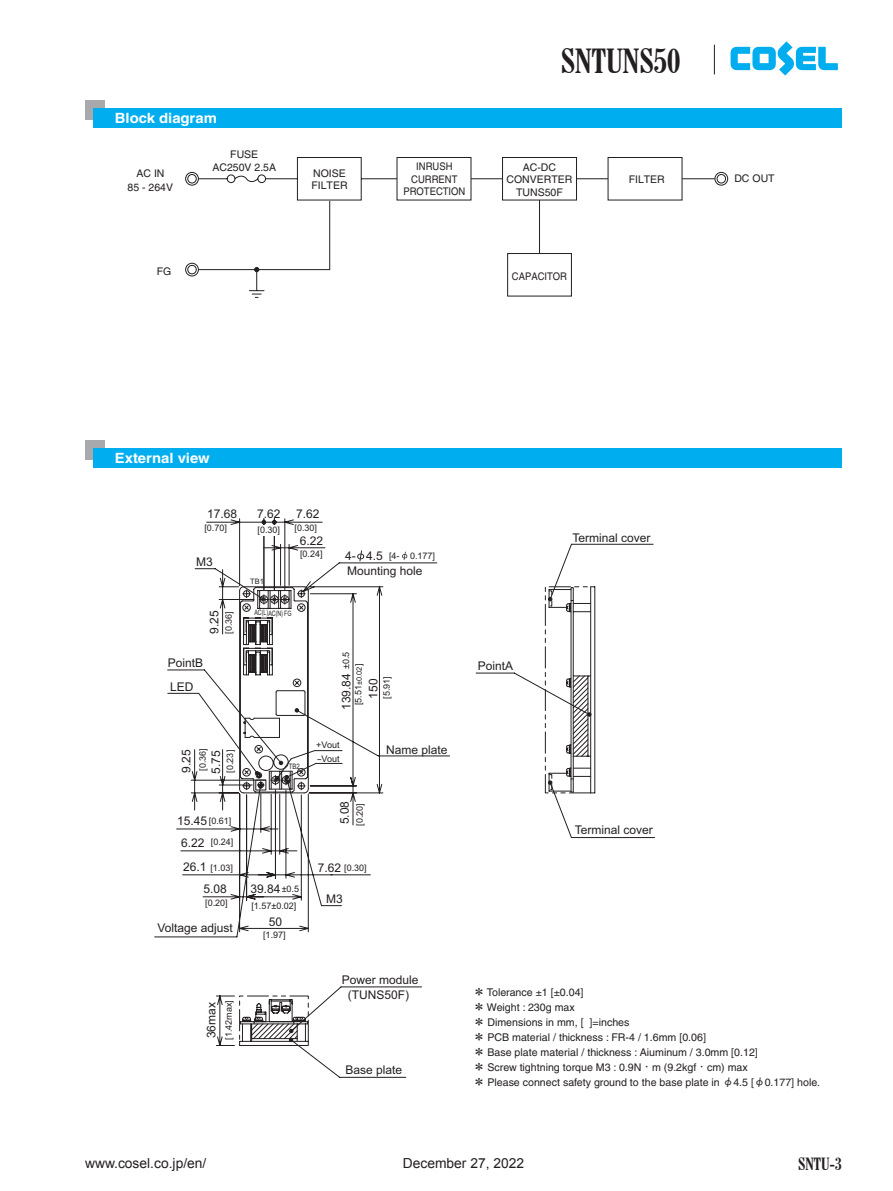
<style>
.page{position:relative;width:893px;height:1191px;background:#fff}
.page>*{position:absolute;margin:0;border:0;box-sizing:border-box;transform-origin:0 0}
.t1{font:700 condensed 34.05px "Century Schoolbook BT";color:#231f20}
.t2{font:700 condensed 17.25px "Century Schoolbook BT";color:#231f20}
.t3{font:700 14.1px "Helvetica";color:#fff;scale:1.05 1}
.t4{font:13.8px "Arial";color:#231f20}
.t5{font:12px/21.9px "Arial";color:#231f20;text-align:center}
.t6{font:10.65px/14.9px "Helvetica";color:#231f20}
.t7{font:10.5px/12.6px "Helvetica";color:#231f20;text-align:center}
.t8{font:10.5px/12.6px "Helvetica";color:#231f20;text-align:center;scale:.9 1}
.t9{font:9px/16.5px "Arial";color:#231f20}
.t10{font:9px "Arial";color:#231f20;scale:1.5 1}
.t11{font:7.5px "Arial";color:#231f20;scale:.7 1}
.t12{font:7.5px "Arial";color:#231f20}
.t13{font:7.5px "Arial";color:#231f20;scale:.8 1}
.s1{font-size:9px}
.s2{font-family:"COSEL"}
</style>
<div class="page">
<svg style="left:730px;top:41px;width:108px;height:35px"></svg>
<svg style="left:714px;top:45px;width:1px;height:29px"></svg>
<div style="left:85px;top:440px;width:19px;height:19px;background:#a8a9ad"></div>
<div style="left:94px;top:449px;width:748px;height:19px;background:#00aeef"></div>
<svg style="left:154px;top:543px;width:501px;height:534px"></svg>
<svg style="left:548px;top:597px;width:4px;height:4px"></svg>
<svg style="left:588px;top:712px;width:3px;height:4px"></svg>
<svg style="left:239px;top:1016px;width:70px;height:30px"></svg>
<svg style="left:243px;top:782px;width:7px;height:7px"></svg>
<svg style="left:195px;top:518px;width:128px;height:86px"></svg>
<div style="left:257px;top:525px;width:22px;height:11px;background:#fff"></div>
<svg style="left:357px;top:550px;width:7px;height:11px"></svg>
<svg style="left:402px;top:552px;width:5px;height:8px"></svg>
<svg style="left:251px;top:675px;width:337px;height:364px"></svg>
<div style="left:85px;top:100px;width:19px;height:19px;background:#a8a9ad"></div>
<div style="left:94px;top:108px;width:748px;height:20px;background:#00aeef"></div>
<svg style="left:199px;top:157px;width:515px;height:139px"></svg>
<svg style="left:397px;top:157px;width:285px;height:43px"></svg>
<svg style="left:185px;top:172px;width:14px;height:14px"></svg>
<svg style="left:714px;top:172px;width:14px;height:14px"></svg>
<svg style="left:185px;top:200px;width:145px;height:98px"></svg>
<h3 class="t3" style="left:115px;top:109px;width:99px">Block diagram</h3>
<p class="t7" style="left:137px;top:167px;width:30px">AC IN</p>
<p class="t7" style="left:128px;top:181px;width:47px">85 - 264V</p>
<p class="t7" style="left:157px;top:264px;width:16px">FG</p>
<p class="t7" style="left:212px;top:148px;width:65px">FUSE<br>AC250V 2.5A</p>
<h1 class="t1" style="left:561px;top:40px;width:121px">SNTUNS50</h1>
<p class="t8" style="left:403px;top:160px;width:70px">INRUSH<br>CURRENT<br>PROTECTION</p>
<p class="t7" style="left:507px;top:160px;width:67px">AC-DC<br>CONVERTER<br>TUNS50F</p>
<p class="t7" style="left:311px;top:167px;width:38px;text-align:left">NOISE<br>FILTER</p>
<p class="t7" style="left:629px;top:172px;width:38px">FILTER</p>
<p class="t8" style="left:512px;top:269px;width:63px">CAPACITOR</p>
<p class="t7" style="left:734px;top:172px;width:42px">DC OUT</p>
<h3 class="t3" style="left:115px;top:449px;width:92px">External view</h3>
<p class="t5" style="left:207px;top:503px;width:32px">17.68</p>
<p class="t5" style="left:257px;top:503px;width:25px">7.62</p>
<p class="t5" style="left:296px;top:503px;width:25px">7.62</p>
<p class="t5" style="left:300px;top:530px;width:25px">6.22</p>
<p class="t9" style="left:204px;top:520px;width:24px">[0.70]</p>
<p class="t9" style="left:295px;top:520px;width:24px">[0.30]</p>
<p class="t9" style="left:258px;top:521px;width:24px">[0.30]</p>
<p class="t5" style="left:196px;top:550px;width:18px">M3</p>
<p class="t5" style="left:203px;top:633px;width:25px;rotate:-90deg">9.25</p>
<p class="t9" style="left:220px;top:633px;width:24px;rotate:-90deg">[0.36]</p>
<p class="t5" style="left:168px;top:652px;width:37px">PointB</p>
<p class="t5" style="left:170px;top:676px;width:25px">LED</p>
<p class="t12" style="left:250px;top:576px;width:15px">TB1</p>
<p class="t9" style="left:300px;top:545px;width:24px">[0.24]</p>
<p class="t11" style="left:254px;top:608px;width:54px">AC(L)AC(N) FG</p>
<p class="t5" style="left:345px;top:545px;width:39px">4- 4.5</p>
<p class="t9" style="left:389px;top:547px;width:48px">[4- 0.177]</p>
<p class="t5" style="left:347px;top:560px;width:77px">Mounting hole</p>
<p class="t9" style="left:338px;top:669px;width:19px;rotate:-90deg">±0.5</p>
<p class="t12" style="left:354px;top:685px;width:23px;rotate:-90deg">±0.02<span class="s1">]</span></p>
<p class="t5" style="left:335px;top:710px;width:38px;rotate:-90deg">139.84</p>
<p class="t9" style="left:350px;top:705px;width:22px;rotate:-90deg">[5.51</p>
<p class="t9" style="left:378px;top:699px;width:24px;rotate:-90deg">[5.91]</p>
<p class="t5" style="left:362px;top:698px;width:22px;rotate:-90deg">150</p>
<p class="t9" style="left:194px;top:771px;width:24px;rotate:-90deg">[0.36]</p>
<p class="t9" style="left:222px;top:772px;width:24px;rotate:-90deg">[0.23]</p>
<p class="t5" style="left:175px;top:773px;width:25px;rotate:-90deg">9.25</p>
<p class="t5" style="left:205px;top:773px;width:25px;rotate:-90deg">5.75</p>
<p class="t13" style="left:289px;top:761px;width:15px">TB2</p>
<p class="t9" style="left:316px;top:737px;width:25px">+Vout</p>
<p class="t10" style="left:317px;top:752px;width:17px">-Vout</p>
<p class="t5" style="left:334px;top:824px;width:25px;rotate:-90deg">5.08</p>
<p class="t9" style="left:351px;top:826px;width:24px;rotate:-90deg">[0.20]</p>
<p class="t5" style="left:177px;top:809px;width:32px">15.45<br>6.22</p>
<p class="t9" style="left:209px;top:813px;width:24px">[0.61]</p>
<p class="t9" style="left:211px;top:834px;width:24px">[0.24]</p>
<p class="t9" style="left:210px;top:859px;width:24px">[1.03]</p>
<p class="t5" style="left:183px;top:855px;width:25px">26.1</p>
<p class="t5" style="left:318px;top:857px;width:25px">7.62</p>
<p class="t5" style="left:203px;top:877px;width:25px">5.08</p>
<p class="t5" style="left:250px;top:877px;width:32px">39.84</p>
<p class="t5" style="left:269px;top:911px;width:15px">50</p>
<p class="t9" style="left:344px;top:860px;width:24px">[0.30]</p>
<p class="t9" style="left:251px;top:880px;width:49px;text-indent:30px">±0.5 [1.57±0.02]</p>
<p class="t5" style="left:326px;top:887px;width:18px">M3</p>
<p class="t9" style="left:205px;top:894px;width:24px">[0.20]</p>
<p class="t5" style="left:158px;top:917px;width:77px">Voltage adjust</p>
<p class="t9" style="left:263px;top:926px;width:24px">[1.97]</p>
<p class="t5" style="left:386px;top:738px;width:63px">Name plate</p>
<p class="t5" style="left:342px;top:968px;width:78px">Power module</p>
<p class="t5" style="left:478px;top:655px;width:37px">PointA</p>
<p class="t5" style="left:573px;top:526px;width:80px">Terminal cover</p>
<p class="t5" style="left:575px;top:818px;width:80px">Terminal cover</p>
<p class="t5" style="left:200px;top:1038px;width:38px;rotate:-90deg">36max</p>
<p class="t9" style="left:220px;top:1039px;width:41px;rotate:-90deg">[1.42max]</p>
<p class="t5" style="left:348px;top:984px;width:63px">(TUNS50F)</p>
<p class="t5" style="left:346px;top:1058px;width:58px">Base plate</p>
<p class="t6" style="left:474px;top:985px;width:348px"><span class="s2">*</span> Tolerance ±1 [±0.04]<br><span class="s2">*</span> Weight : 230g max<br><span class="s2">*</span> Dimensions in mm, [ ]=inches<br><span class="s2">*</span> PCB material / thickness : FR-4 / 1.6mm [0.06]<br><span class="s2">*</span> Base plate material / thickness : Aiuminum / 3.0mm [0.12]<br><span class="s2">*</span> Screw tightning torque M3 : 0.9N<span class="s2">-</span>m (9.2kgf<span class="s2">-</span>cm) max<br><span class="s2">*</span> Please connect safety ground to the base plate in <span class="s2">f</span>4.5 [<span class="s2">f</span>0.177] hole.</p>
<p class="t4" style="left:85px;top:1154px;width:123px">www.cosel.co.jp/en/</p>
<p class="t4" style="left:403px;top:1154px;width:123px">December 27, 2022</p>
<h2 class="t2" style="left:798px;top:1153px;width:45px">SNTU-3</h2>
</div>
